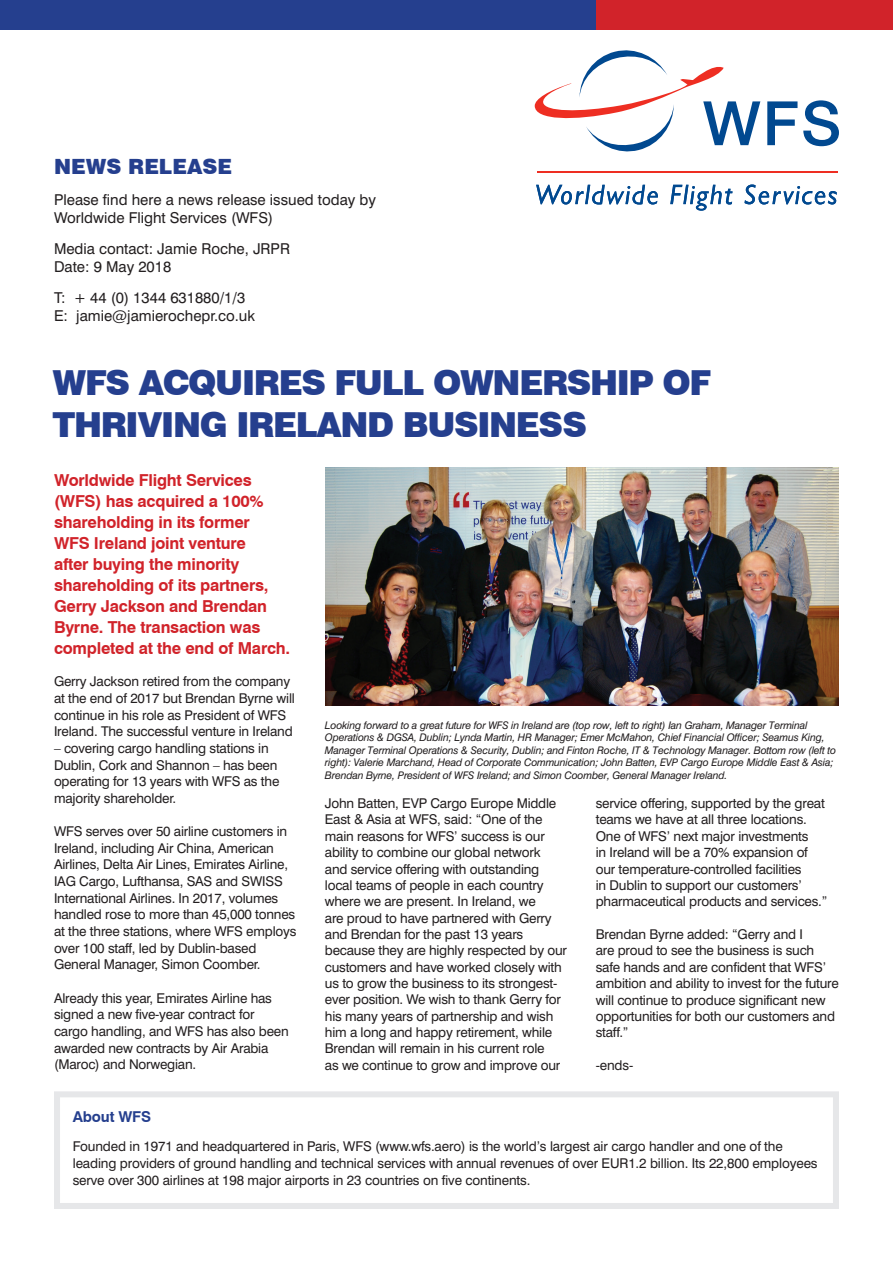
<style>
.page{position:relative;width:893px;height:1263px;background:#fff}
.page>*{position:absolute;margin:0;border:0;box-sizing:border-box;transform-origin:0 0}
.t1{font:900 34.5px/42px "Swiss 721 BT";letter-spacing:-.04em;color:#253f8e}
.t2{font:900 21px "Swiss 721 BT";color:#253f8e}
.t3{font:700 16.5px/21.1px "Swiss 721 BT";letter-spacing:-.015em;color:#d1232a}
.t4{font:15px/18px "Swiss 721 BT";color:#231f20}
.t5{font:700 15px "Swiss 721 BT";letter-spacing:-.01em;color:#253f8e}
.t6{font:13.5px/16.4px "Swiss 721 BT";letter-spacing:-.015em;color:#231f20}
.t7{font:italic 10.5px/12.6px "Swiss 721 BT";letter-spacing:-.015em;color:#231f20}
</style>
<div class="page">
<svg style="left:535px;top:51px;width:225px;height:101px"></svg>
<svg style="left:767px;top:101px;width:30px;height:44px"></svg>
<svg style="left:803px;top:100px;width:36px;height:46px"></svg>
<svg style="left:536px;top:185px;width:122px;height:19px"></svg>
<svg style="left:670px;top:185px;width:62px;height:26px"></svg>
<svg style="left:744px;top:184px;width:93px;height:20px"></svg>
<hr style="left:537px;top:171px;width:300px;height:2px;background:#ee2e22">
<div style="left:0;top:0;width:596px;height:30px;background:#253f8e"></div>
<div style="left:596px;top:0;width:297px;height:30px;background:#d1232a"></div>
<img style="left:326px;top:467px;width:513px;height:239px">
<div style="left:54px;top:1091px;width:785px;height:118px;border:6px solid #e6e7e9"></div>
<h2 class="t2" style="left:54px;top:154px;width:180px">NEWS RELEASE</h2>
<p class="t4" style="left:54px;top:191px;width:324px">Please find here a news release issued today by<br>Worldwide Flight Services (WFS)</p>
<p class="t4" style="left:54px;top:239px;width:237px">Media contact: Jamie Roche, JRPR<br>Date: 9 May 2018</p>
<p class="t4" style="left:54px;top:288px;width:203px">T: + 44 (0) 1344 631880/1/3<br>E: jamie@jamierochepr.co.uk</p>
<h1 class="t1" style="left:52px;top:362px;width:660px">WFS ACQUIRES FULL OWNERSHIP OF<br>THRIVING IRELAND BUSINESS</h1>
<p class="t3" style="left:54px;top:469px;width:238px">Worldwide Flight Services (WFS) has acquired a 100% shareholding in its former<br>WFS Ireland joint venture<br>after buying the minority shareholding of its partners,<br>Gerry Jackson and Brendan<br>Byrne. The transaction was completed at the end of March.</p>
<p class="t6" style="left:54px;top:673px;width:242px">Gerry Jackson retired from the company at the end of 2017 but Brendan Byrne will continue in his role as President of WFS Ireland. The successful venture in Ireland</p>
<p class="t6" style="left:54px;top:740px;width:227px">– covering cargo handling stations in Dublin, Cork and Shannon – has been operating for 13 years with WFS as the majority shareholder.</p>
<p class="t6" style="left:54px;top:823px;width:244px">WFS serves over 50 airline customers in Ireland, including Air China, American Airlines, Delta Air Lines, Emirates Airline, IAG Cargo, Lufthansa, SAS and SWISS International Airlines. In 2017, volumes handled rose to more than 45,000 tonnes at the three stations, where WFS employs over 100 staff, led by Dublin-based General Manager, Simon Coomber.</p>
<p class="t6" style="left:54px;top:989px;width:236px">Already this year, Emirates Airline has signed a new five-year contract for cargo handling, and WFS has also been awarded new contracts by Air Arabia (Maroc) and Norwegian.</p>
<p class="t7" style="left:325px;top:718px;width:513px">Looking forward to a great future for WFS in Ireland are (top row, left to right) Ian Graham, Manager Terminal Operations &amp; DGSA, Dublin; Lynda Martin, HR Manager; Emer McMahon, Chief Financial Officer; Seamus King, Manager Terminal Operations &amp; Security, Dublin; and Finton Roche, IT &amp; Technology Manager. Bottom row (left to right): Valerie Marchand, Head of Corporate Communication; John Batten, EVP Cargo Europe Middle East &amp; Asia; Brendan Byrne, President of WFS Ireland; and Simon Coomber, General Manager Ireland.</p>
<p class="t6" style="left:325px;top:795px;width:244px">John Batten, EVP Cargo Europe Middle East &amp; Asia at WFS, said: “One of the main reasons for WFS’ success is our ability to combine our global network<br>and service offering with outstanding local teams of people in each country where we are present. In Ireland, we<br>are proud to have partnered with Gerry and Brendan for the past 13 years because they are highly respected by our customers and have worked closely with us to grow the business to its strongest&shy;ever position. We wish to thank Gerry for his many years of partnership and wish him a long and happy retirement, while Brendan will remain in his current role<br>as we continue to grow and improve our</p>
<p class="t6" style="left:596px;top:795px;width:233px">service offering, supported by the great teams we have at all three locations.<br>One of WFS’ next major investments<br>in Ireland will be a 70% expansion of our temperature-controlled facilities<br>in Dublin to support our customers’ pharmaceutical products and services.”</p>
<p class="t6" style="left:596px;top:926px;width:245px">Brendan Byrne added: “Gerry and I<br>are proud to see the business is such safe hands and are confident that WFS’ ambition and ability to invest for the future will continue to produce significant new opportunities for both our customers and staff.”</p>
<p class="t6" style="left:596px;top:1057px;width:39px">-ends-</p>
<p class="t5" style="left:73px;top:1107px;width:80px">About WFS</p>
<p class="t6" style="left:73px;top:1138px;width:746px;line-height:16.8px">Founded in 1971 and headquartered in Paris, WFS (www.wfs.aero) is the world’s largest air cargo handler and one of the leading providers of ground handling and technical services with annual revenues of over EUR1.2 billion. Its 22,800 employees serve over 300 airlines at 198 major airports in 23 countries on five continents.</p>
</div>
